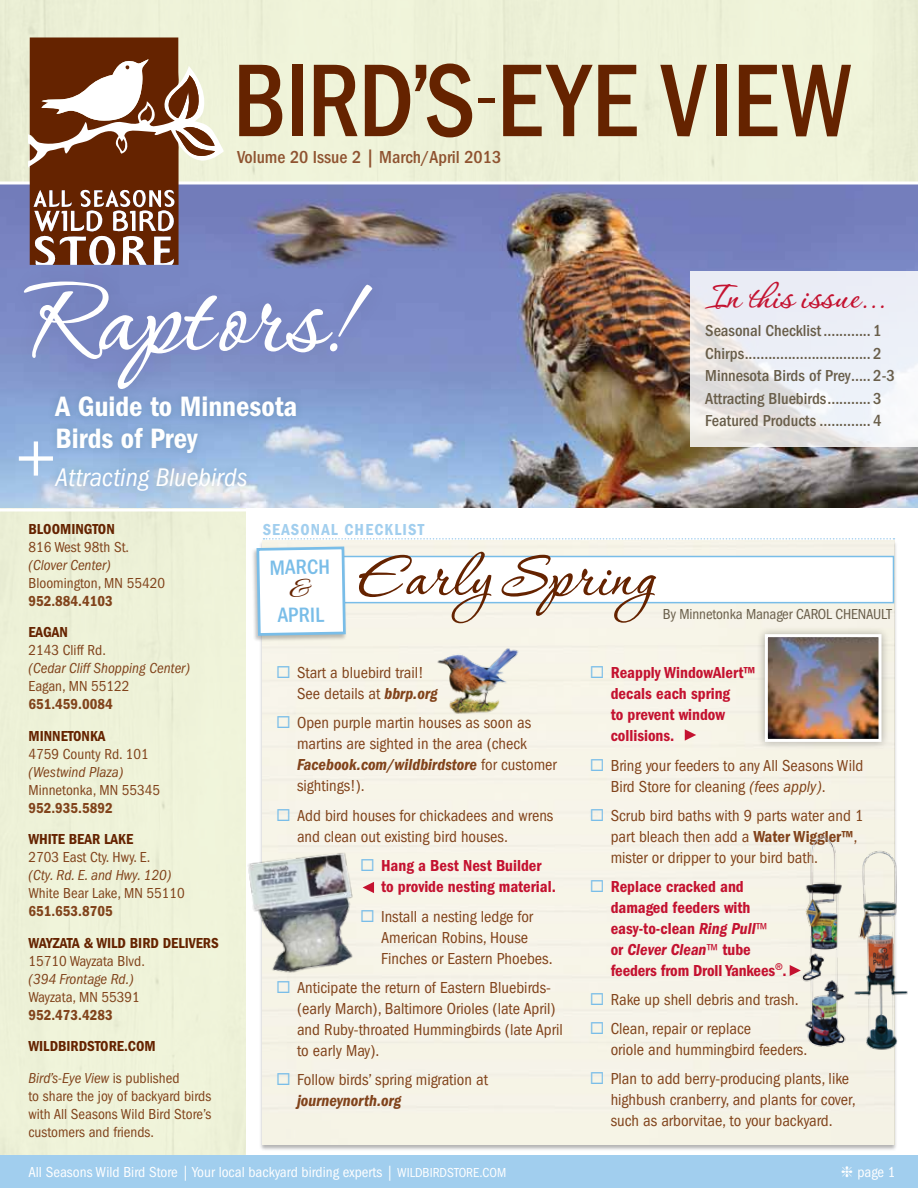
<style>
.page{position:relative;width:918px;height:1188px;background:#fff}
.page>*{position:absolute;margin:0;border:0;box-sizing:border-box;transform-origin:0 0}
.t1{font:500 127.95px "Corinthia Professional";color:#fff;scale:.95 1}
.t2{font:500 condensed 106.95px "ITC Franklin Gothic Std";letter-spacing:.005em;color:#652300;scale:.93 1}
.t3{font:500 70.5px "Corinthia Professional";color:#652300}
.t4{font:66px "ITC Franklin Gothic Std";color:#fff}
.t5{font:500 42px "Corinthia Professional";color:#c41230}
.t6{font:29.1px/31.7px "ITC Franklin Gothic Std Dm Cd";color:#fff}
.t7{font:italic condensed 26.4px "ITC Franklin Gothic Std";color:#fff}
.t8{font:500 condensed 21.45px "ITC Franklin Gothic Std";color:#79bde8}
.t9{font:500 condensed 18px "ITC Franklin Gothic Std";color:#8f5330}
.t10{font:condensed 16.5px/21px "ITC Franklin Gothic Std";color:#81431b}
.t11{font:16.5px/21px "ITC Franklin Gothic Std Dm Cd";color:#c41230}
.t12{font:500 condensed 16.5px/22.5px "ITC Franklin Gothic Std";color:#695e4a}
.t13{font:16.5px "ITC Franklin Gothic Std Dm Cd It";color:#81431b}
.t14{font:16.5px "ITC Franklin Gothic Std Dm Cd It";color:#c41230}
.t15{font:16.5px "ITC Franklin Gothic Std Dm Cd";letter-spacing:.07em;color:#a1ceee}
.t16{font:condensed 15px/18px "ITC Franklin Gothic Std";color:#81431b}
.t17{font:italic condensed 15px "ITC Franklin Gothic Std";color:#81431b}
.t18{font:15px "ITC Franklin Gothic Std Dm Cd";color:#652300}
.t19{font:condensed 15px "ITC Franklin Gothic Std";color:#fff}
.t20{font:15px "ITC Franklin Gothic Std Dm Cd";color:#81431b}
.t21{font:condensed 15px "ITC Franklin Gothic Std";letter-spacing:-.01em;color:#695e4a}
.s1{font-weight:400;font-size:81.3px}
.s2{font-style:italic}
.s3{color:#79bde8}
.s4{font-family:"ITC Franklin Gothic Std Dm Cd It";font-stretch:normal}
.s5{font-family:"ITC Franklin Gothic Std";font-stretch:condensed}
.s6{font-family:"ITC Franklin Gothic Std Dm Cd";font-stretch:normal}
.s7{font-family:"ITC Franklin Gothic Std Dm Cd It"}
.s8{font-family:"ITC Franklin Gothic Std Dm Cd"}
.s9{font-size:13.5px}
</style>
<div class="page">
<div style="left:0;top:0;width:918px;height:182px;background:#eef2d9"></div>
<img style="left:0;top:184px;width:918px;height:324px">
<svg style="left:28px;top:38px;width:196px;height:222px"></svg>
<div style="left:0;top:1155px;width:918px;height:33px;background:#a1ceee"></div>
<svg style="left:690px;top:271px;width:228px;height:176px;background:#eaebf0"></svg>
<div style="left:5px;top:260px;width:387px;height:149px;background:#000;opacity:.1"></div>
<div style="left:47px;top:388px;width:257px;height:110px;background:#2f6b81;opacity:.3"></div>
<div style="left:757px;top:626px;width:132px;height:124px;background:#000;opacity:.3"></div>
<img style="left:769px;top:638px;width:109px;height:100px">
<div style="left:765px;top:634px;width:117px;height:108px;border:3px solid #fff"></div>
<div style="left:252px;top:546px;width:96px;height:96px;background:#000;opacity:.25"></div>
<img style="left:238px;top:839px;width:137px;height:148px">
<img style="left:426px;top:645px;width:99px;height:70px">
<img style="left:794px;top:832px;width:57px;height:224px">
<img style="left:850px;top:846px;width:58px;height:206px">
<svg style="left:363px;top:882px;width:11px;height:11px"></svg>
<svg style="left:685px;top:729px;width:11px;height:12px"></svg>
<svg style="left:790px;top:965px;width:11px;height:11px"></svg>
<svg style="left:255px;top:538px;width:639px;height:99px"></svg>
<h2 class="t2" style="left:233px;top:40px;width:666px">BIRD’S<span class="s1">-</span>EYE VIEW</h2>
<p class="t9" style="left:237px;top:147px;width:266px">Volume 20 Issue 2 | March/April 2013</p>
<h1 class="t1" style="left:28px;top:253px;width:347px">Raptors!</h1>
<h3 class="t6" style="left:56px;top:391px;width:243px">A Guide to Minnesota<br>Birds of Prey</h3>
<h3 class="t4" style="left:16px;top:417px;width:41px">+</h3>
<h3 class="t7" style="left:56px;top:462px;width:193px">Attracting Bluebirds</h3>
<h3 class="t5" style="left:705px;top:276px;width:181px">In this issue...</h3>
<p class="t12" style="left:705px;top:320px;width:191px">Seasonal Checklist ............ 1<br>Chirps................................ 2<br>Minnesota Birds of Prey..... 2-3<br>Attracting Bluebirds........... 3<br>Featured Products ............. 4</p>
<p class="t18" style="left:28px;top:520px;width:88px">Bloomington</p>
<p class="t16" style="left:28px;top:538px;width:102px">816 West 98th St.</p>
<p class="t17" style="left:28px;top:556px;width:84px">(Clover Center)</p>
<p class="t16" style="left:28px;top:574px;width:138px">Bloomington, MN 55420</p>
<p class="t20" style="left:28px;top:592px;width:86px">952.884.4103</p>
<p class="t18" style="left:28px;top:624px;width:41px">Eagan</p>
<p class="t16" style="left:28px;top:641px;width:79px">2143 Cliff Rd.</p>
<p class="t17" style="left:28px;top:660px;width:163px">(Cedar Cliff Shopping Center)</p>
<p class="t16" style="left:28px;top:677px;width:103px">Eagan, MN 55122</p>
<p class="t20" style="left:28px;top:696px;width:86px">651.459.0084</p>
<p class="t18" style="left:28px;top:727px;width:79px">Minnetonka</p>
<p class="t16" style="left:28px;top:745px;width:122px">4759 County Rd. 101</p>
<p class="t17" style="left:28px;top:763px;width:96px">(Westwind Plaza)</p>
<p class="t16" style="left:28px;top:781px;width:133px">Minnetonka, MN 55345</p>
<p class="t20" style="left:28px;top:799px;width:86px">952.935.5892</p>
<p class="t18" style="left:28px;top:831px;width:105px">White Bear Lake</p>
<p class="t16" style="left:28px;top:848px;width:123px">2703 East Cty. Hwy. E.</p>
<p class="t17" style="left:28px;top:867px;width:144px">(Cty. Rd. E. and Hwy. 120)</p>
<p class="t16" style="left:28px;top:884px;width:158px">White Bear Lake, MN 55110</p>
<p class="t20" style="left:28px;top:903px;width:86px">651.653.8705</p>
<p class="t18" style="left:28px;top:934px;width:192px">Wayzata &amp; Wild Bird Delivers</p>
<p class="t16" style="left:28px;top:952px;width:118px">15710 Wayzata Blvd.</p>
<p class="t17" style="left:28px;top:970px;width:107px">(394 Frontage Rd.)</p>
<p class="t16" style="left:28px;top:988px;width:113px">Wayzata, MN 55391</p>
<p class="t20" style="left:28px;top:1006px;width:86px">952.473.4283</p>
<p class="t18" style="left:28px;top:1038px;width:47px">WILDBIRDSTOR</p>
<p class="t18" style="left:117px;top:1038px;width:30px">E.COM</p>
<p class="t16" style="left:28px;top:1069px;width:184px"><span class="s2">Bird’s-Eye View</span> is published<br>to share the joy of backyard birds with All Seasons Wild Bird Store’s customers and friends.</p>
<p class="t15" style="left:263px;top:520px;width:30px">SEASONAL</p>
<p class="t15" style="left:345px;top:520px;width:49px">CHECKLIST</p>
<h3 class="t3" style="left:357px;top:541px;width:299px">Early Spring</h3>
<h3 class="t8" style="left:270px;top:555px;width:62px;rotate:-1deg">MARCH</h3>
<h3 class="t8" style="left:277px;top:603px;width:48px;rotate:-1deg">APRIL</h3>
<p class="t21" style="left:663px;top:606px;width:149px">By Minnetonka Manager Carol</p>
<p class="t21" style="left:836px;top:606px;width:16px">Chena</p>
<p class="t21" style="left:873px;top:606px;width:15px">ult</p>
<p class="t10" style="left:297px;top:663px;width:142px;text-indent:-21px"><span class="s3">◻</span> Start a bluebird trail!<br>See details at <span class="s4">bbrp.org</span></p>
<p class="t10" style="left:276px;top:713px;width:257px;text-align:right"><span class="s3">◻</span> Open purple martin houses as soon as martins are sighted in the area (check</p>
<p class="t13" style="left:297px;top:756px;width:261px">Facebook.com/wildbirdstore <span class="s5">for customer</span></p>
<p class="t10" style="left:297px;top:776px;width:69px">sightings!).</p>
<p class="t10" style="left:297px;top:805px;width:258px;text-indent:-21px"><span class="s3">◻</span> Add bird houses for chickadees and wrens and clean out existing bird houses.</p>
<p class="t11" style="left:381px;top:855px;width:176px;text-indent:-21px"><span class="s3">◻</span> Hang a Best Nest Builder to provide nesting material.</p>
<p class="t10" style="left:381px;top:906px;width:173px;text-indent:-21px"><span class="s3">◻</span> Install a nesting ledge for<br>American Robins, House<br>Finches or Eastern Phoebes.</p>
<p class="t10" style="left:297px;top:977px;width:267px;text-indent:-21px"><span class="s3">◻</span> Anticipate the return of Eastern Bluebirds-(early March), Baltimore Orioles (late April) and Ruby-throated Hummingbirds (late April to early May).</p>
<p class="t10" style="left:276px;top:1070px;width:213px"><span class="s3">◻</span> Follow birds’ spring migration at</p>
<p class="t13" style="left:297px;top:1091px;width:106px">journeynorth.org</p>
<p class="t11" style="left:611px;top:663px;width:146px;text-indent:-21px"><span class="s3">◻</span> Reapply WindowAlert™ decals each spring<br>to prevent window collisions.</p>
<p class="t10" style="left:611px;top:755px;width:254px;text-indent:-21px"><span class="s3">◻</span> Bring your feeders to any All Seasons Wild<br>Bird Store for cleaning <span class="s2">(fees apply)</span>.</p>
<p class="t10" style="left:611px;top:805px;width:254px;text-indent:-21px"><span class="s3">◻</span> Scrub bird baths with 9 parts water and 1 part bleach then add a <span class="s6">Water Wiggler™</span>, mister or dripper to your bird bath.</p>
<p class="t11" style="left:611px;top:876px;width:158px;text-indent:-21px"><span class="s3">◻</span> Replace cracked and damaged feeders with easy-to-clean <span class="s7">Ring Pull</span><span class="s5">™</span></p>
<p class="t14" style="left:611px;top:940px;width:142px"><span class="s8">or</span> Clever Clean<span class="s5">™</span> <span class="s8">tube</span></p>
<p class="t11" style="left:611px;top:960px;width:178px">feeders from Droll Yankees<sup>®</sup>.</p>
<p class="t10" style="left:590px;top:989px;width:211px"><span class="s3">◻</span> Rake up shell debris and trash.</p>
<p class="t10" style="left:611px;top:1018px;width:198px;text-indent:-21px"><span class="s3">◻</span> Clean, repair or replace<br>oriole and hummingbird feeders.</p>
<p class="t10" style="left:611px;top:1068px;width:246px;text-indent:-21px"><span class="s3">◻</span> Plan to add berry-producing plants, like highbush cranberry, and plants for cover, such as arborvitae, to your backyard.</p>
<p class="t19" style="left:28px;top:1164px;width:479px">All Seasons Wild Bird Store | Your local backyard birding experts | <span class="s9">WILDBIRDSTORE.COM</span></p>
<p class="t19" style="left:841px;top:1164px;width:56px">❈ page 1</p>
</div>
